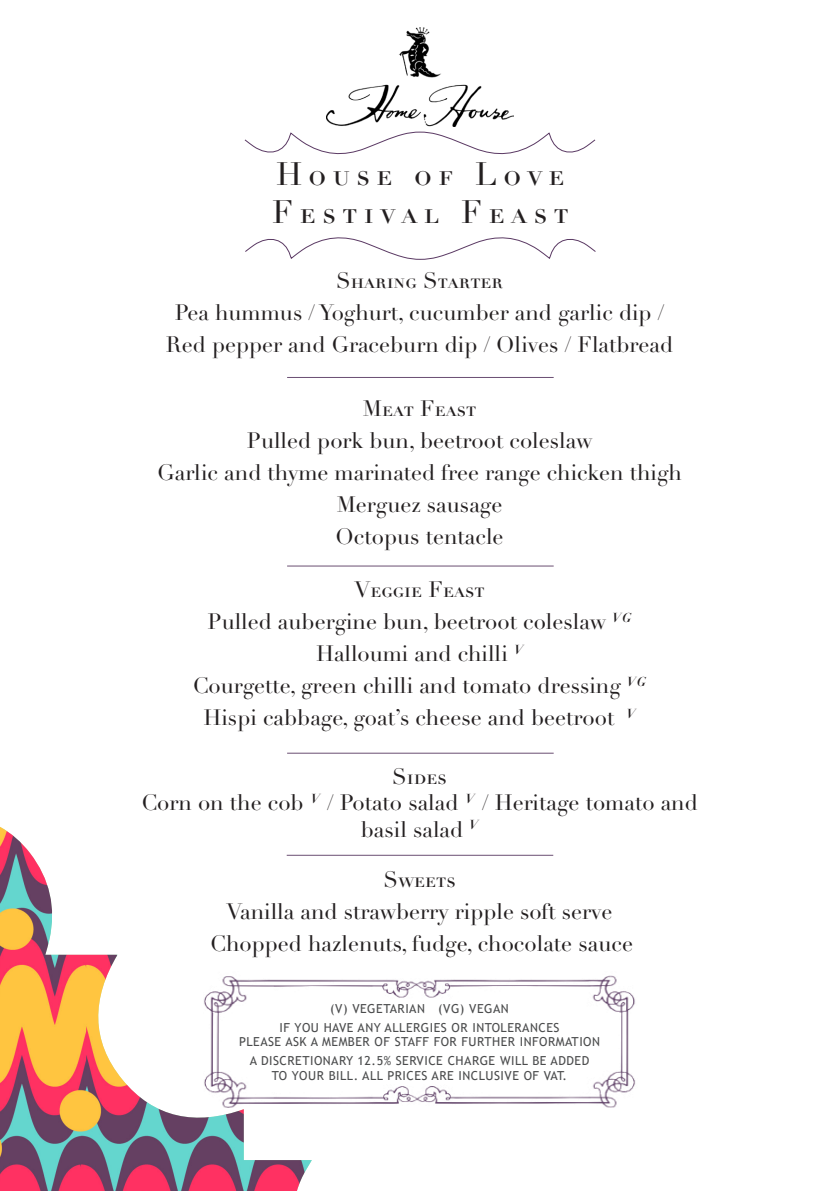
<style>
.page{position:relative;width:840px;height:1191px;background:#fff}
.page>*{position:absolute;margin:0;border:0;box-sizing:border-box;transform-origin:0 0}
.t1{font:32px "Didot LT Pro";letter-spacing:.2em;color:#231f20}
.t2{font:22px/26.4px "Didot LT Pro";color:#231f20;text-align:center}
.t3{font:12.4px/14.8px "Trebuchet MS";letter-spacing:.04em;color:#4b4c4d;text-align:center}
</style>
<div class="page">
<img style="left:326px;top:28px;width:187px;height:99px">
<svg style="left:244px;top:132px;width:351px;height:23px"></svg>
<svg style="left:245px;top:237px;width:350px;height:23px"></svg>
<hr style="left:287px;top:377px;width:266px;height:1px;background:#6a4e72">
<hr style="left:287px;top:565px;width:266px;height:1px;background:#6a4e72">
<hr style="left:287px;top:753px;width:266px;height:1px;background:#6a4e72">
<img style="left:521px;top:975px;width:114px;height:132px">
<svg style="left:312px;top:854px;width:209px;height:250px"></svg>
<img style="left:0;top:827px;width:312px;height:364px">
<hr style="left:286px;top:855px;width:267px;height:1px;background:#6a4e72">
<p class="t1" style="left:276px;top:155px;width:290px">House of Love</p>
<p class="t1" style="left:272px;top:193px;width:298px">Festival Feast</p>
<p class="t2" style="left:336px;top:268px;width:168px">Sharing Starter</p>
<p class="t2" style="left:175px;top:300px;width:490px">Pea hummus / Yoghurt, cucumber and garlic dip /</p>
<p class="t2" style="left:166px;top:332px;width:508px">Red pepper and Graceburn dip / Olives / Flatbread</p>
<p class="t2" style="left:362px;top:396px;width:115px">Meat Feast</p>
<p class="t2" style="left:246px;top:428px;width:347px">Pulled pork bun, beetroot coleslaw</p>
<p class="t2" style="left:157px;top:460px;width:526px">Garlic and thyme marinated free range chicken thigh</p>
<p class="t2" style="left:336px;top:492px;width:167px">Merguez sausage</p>
<p class="t2" style="left:335px;top:524px;width:169px">Octopus tentacle</p>
<p class="t2" style="left:354px;top:577px;width:131px">Veggie Feast</p>
<p class="t2" style="left:207px;top:609px;width:425px">Pulled aubergine bun, beetroot coleslaw <sup>VG</sup></p>
<p class="t2" style="left:316px;top:641px;width:208px">Halloumi and chilli <sup>V</sup></p>
<p class="t2" style="left:192px;top:673px;width:455px">Courgette, green chilli and tomato dressing <sup>VG</sup></p>
<p class="t2" style="left:203px;top:705px;width:433px">Hispi cabbage, goat’s cheese and beetroot <sup>V</sup></p>
<p class="t2" style="left:392px;top:763px;width:56px">Sides</p>
<p class="t2" style="left:141px;top:790px;width:557px">Corn on the cob <sup>V</sup> / Potato salad <sup>V</sup> / Heritage tomato and basil salad <sup>V</sup></p>
<p class="t2" style="left:383px;top:866px;width:74px">Sweets</p>
<p class="t2" style="left:226px;top:898px;width:387px">Vanilla and strawberry ripple soft serve</p>
<p class="t2" style="left:210px;top:930px;width:424px">Chopped hazlenuts, fudge, chocolate sauce</p>
<p class="t3" style="left:330px;top:1001px;width:180px">(V) VEGETARIAN (VG) VEGAN</p>
<p class="t3" style="left:239px;top:1019px;width:362px">IF YOU HAVE ANY ALLERGIES OR INTOLERANCES<br>PLEASE ASK A MEMBER OF STAFF FOR FURTHER INFORMATION</p>
<p class="t3" style="left:249px;top:1053px;width:341px">A DISCRETIONARY 12.5% SERVICE CHARGE WILL BE ADDED<br>TO YOUR BILL. ALL PRICES ARE INCLUSIVE OF VAT.</p>
</div>
